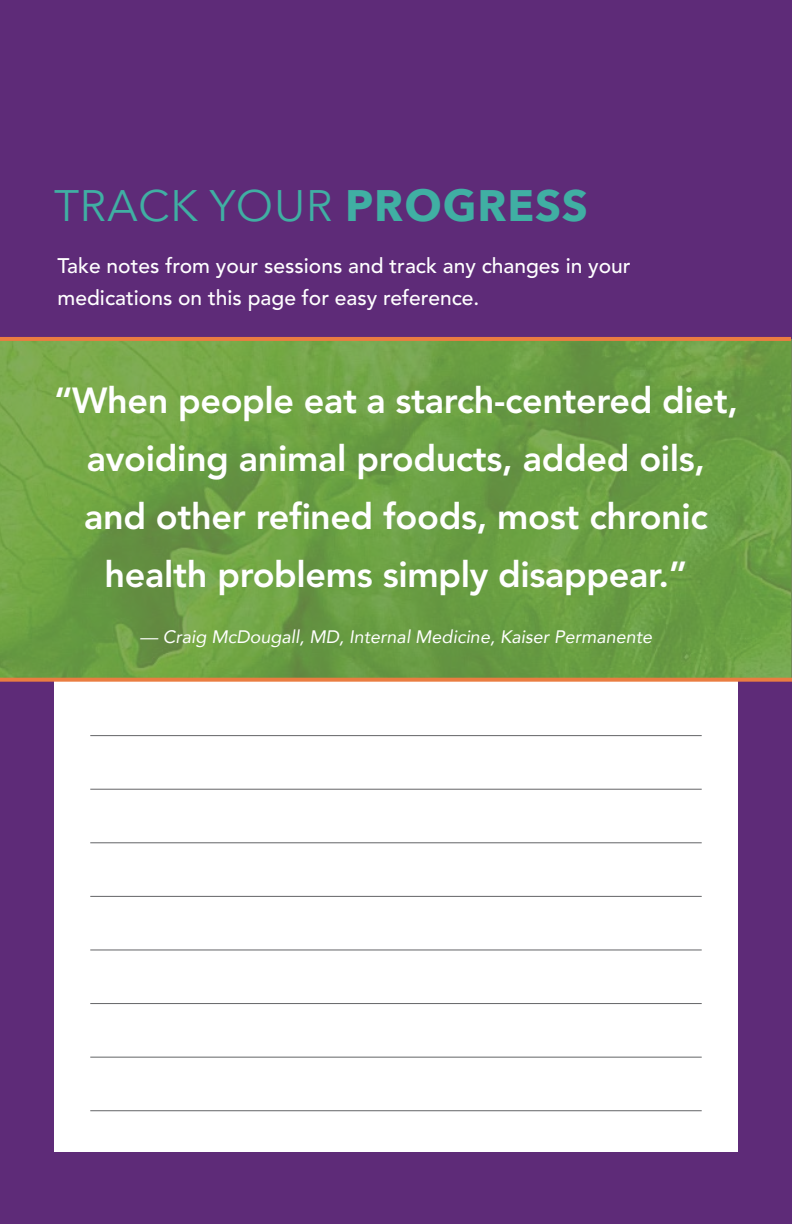
<style>
.page{position:relative;width:792px;height:1224px;background:#5e2b78}
.page>*{position:absolute;margin:0;border:0;box-sizing:border-box;transform-origin:0 0}
.t1{font:44px "Avenir Next";letter-spacing:.02em;color:#40afa3}
.t2{font:800 36px/58px "Avenir";letter-spacing:-.01em;color:#fff;text-align:center}
.t3{font:500 21px/32px "Avenir";color:#fff}
.t4{font:italic 18px "Avenir";color:#fff}
.s1{font-weight:700}
</style>
<div class="page">
<div style="left:54px;top:671px;width:684px;height:481px;background:#fff"></div>
<svg style="left:0;top:339px;width:792px;height:339px;background:#6c9f44"></svg>
<hr style="left:0;top:337px;width:791px;height:4px;background:#ea7d41">
<svg style="left:0;top:678px;width:792px;height:4px;background:#e9844e"></svg>
<hr style="left:90px;top:735px;width:612px;height:1px;background:#636466">
<hr style="left:90px;top:896px;width:612px;height:1px;background:#636466">
<hr style="left:90px;top:789px;width:612px;height:1px;background:#636466">
<hr style="left:90px;top:949px;width:612px;height:1px;background:#636466">
<hr style="left:90px;top:1057px;width:612px;height:1px;background:#636466">
<hr style="left:90px;top:842px;width:612px;height:1px;background:#636466">
<hr style="left:90px;top:1003px;width:612px;height:1px;background:#636466">
<hr style="left:90px;top:1110px;width:612px;height:1px;background:#636466">
<p class="t1" style="left:54px;top:169px;width:535px">TRACK YOUR <span class="s1">PROGRESS</span></p>
<p class="t3" style="left:58px;top:250px;width:575px">Take notes from your sessions and track any changes in your medications on this page for easy reference.</p>
<p class="t2" style="left:54px;top:371px;width:686px">“When people eat a starch-centered diet, avoiding animal products, added oils, and other refined foods, most chronic health problems simply disappear.”</p>
<p class="t4" style="left:140px;top:625px;width:514px">— Craig McDougall, MD, Internal Medicine, Kaiser Permanente</p>
</div>
